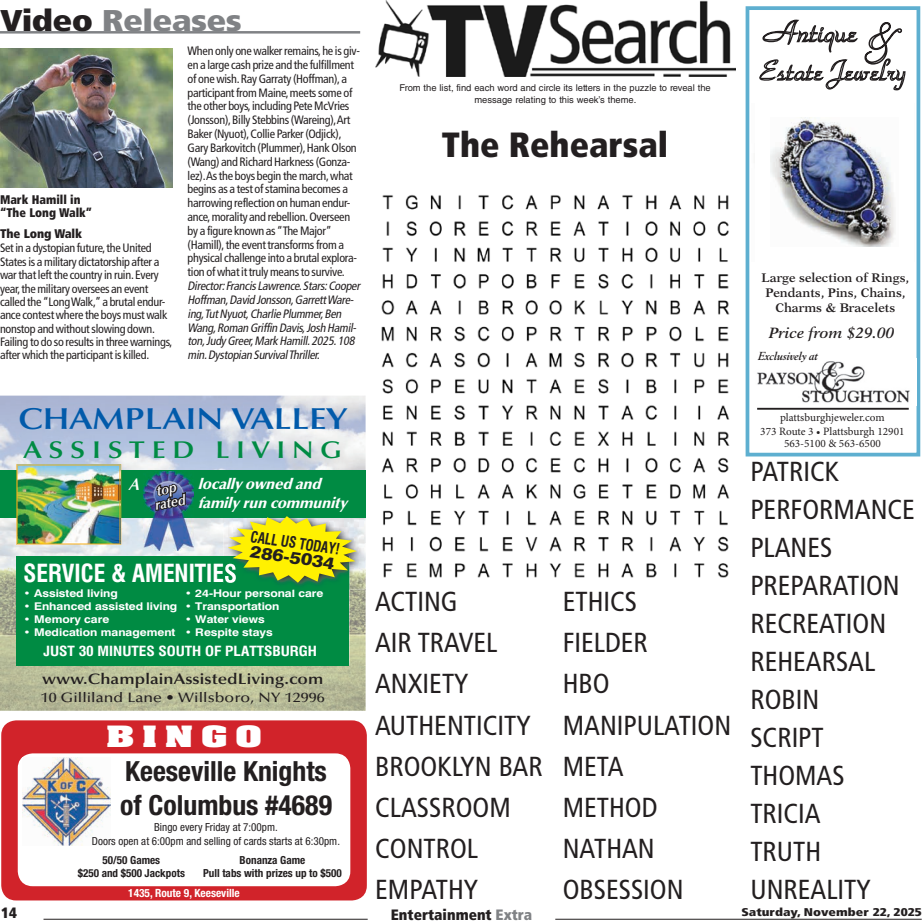
<style>
.page{position:relative;width:923px;height:923px;background:#fff}
.page>*{position:absolute;margin:0;border:0;box-sizing:border-box;transform-origin:0 0}
.t1{font:900 condensed 35px "Frutiger LT Std";color:#231f20}
.t2{font:600 30.38px "Optima LT Std";color:#015aaa;scale:1.16 1}
.t3{font:900 condensed 30px "Frutiger LT Std";letter-spacing:-.02em;color:#808285;scale:1.2 1}
.t4{font:700 condensed 27.75px/33.4px "Helvetica Neue LT Std";color:#231f20}
.t5{font:condensed 27.5px/41.1px "Frutiger LT Std";color:#231f20}
.t6{font:700 25px "Aachen Std";letter-spacing:.2em;color:#fff;scale:1.5 1}
.t7{font:700 condensed 24.25px "Swiss 721 BT";color:#fff}
.t8{font:600 24.25px "Optima LT Std";letter-spacing:.24em;color:#008b43;scale:1.16 1}
.t9{font:700 18.75px/21.9px "Times";color:#231f20;text-align:center;scale:.87 1}
.t10{font:700 17.5px/21px "Helvetica LT Std";color:#231f20;text-align:center}
.t11{font:800 16.75px "Swiss 721 BT";color:#231f20;scale:1.15 1}
.t12{font:italic 600 16.75px "Optima LT Std";color:#fff;scale:.95 1}
.t13{font:italic 900 15.25px/18.2px "Optima LT Std";color:#fff}
.t14{font:600 15.25px "Optima LT Std";letter-spacing:.005em;color:#231f20;scale:1.16 1}
.t15{font:700 condensed 15.25px "Swiss 721 BT";color:#231f20;scale:.89 1}
.t16{font:900 condensed 15px "Frutiger LT Std";color:#231f20}
.t17{font:italic 600 15px "New Aster LT Std";color:#231f20}
.t18{font:italic 600 14.25px/13.8px "Optima LT Std";color:#fff;text-align:center;scale:.92 1}
.t19{font:500 13.62px "Optima LT Std";letter-spacing:.005em;color:#231f20;scale:1.16 1}
.t20{font:700 condensed 13.62px "Swiss 721 BT";color:#fff;scale:1.14 1}
.t21{font:600 12.5px/15px "New Aster LT Std";color:#231f20;text-align:center}
.t22{font:900 condensed 12.5px/13.4px "Frutiger LT Std";color:#231f20;scale:.95 1}
.t23{font:900 condensed 12.5px "Frutiger LT Std";color:#231f20}
.t24{font:condensed 12.12px/13.8px "Frutiger LT Std";letter-spacing:-.02em;color:#231f20}
.t25{font:italic condensed 12.12px/13.8px "Frutiger LT Std";color:#231f20}
.t26{font:italic 700 11.5px "Goudy";color:#231f20;scale:.9 1}
.t27{font:700 condensed 11.38px "Helvetica Neue LT Std";color:#fff}
.t28{font:11.25px/13px "Minion Pro";color:#231f20;text-align:center}
.t29{font:900 condensed 11.25px "Frutiger LT Std";color:#231f20;scale:1.2 1}
.t30{font:condensed 11.12px/13.4px "Helvetica Neue LT Std";color:#231f20;text-align:center}
.t31{font:700 condensed 11.12px/13.4px "Helvetica Neue LT Std";color:#231f20;text-align:center}
.t32{font:700 10.62px "Swiss 721 BT";color:#fff;scale:1.16 1}
.t33{font:9.38px/11.2px "Helvetica LT Std";color:#231f20;text-align:center}
.s1{color:#231f20}
.s2{color:#808285}
</style>
<div class="page">
<hr style="left:43px;top:918px;width:325px;height:1px;background:#231f20">
<hr style="left:555px;top:918px;width:366px;height:1px;background:#231f20">
<img style="left:381px;top:194px;width:349px;height:384px">
<img style="left:375px;top:0;width:360px;height:77px">
<hr style="left:0;top:31px;width:360px;height:3px;background:#808285">
<img style="left:0;top:48px;width:172px;height:139px">
<svg style="left:920px;top:6px;width:1px;height:446px"></svg>
<div style="left:745px;top:6px;width:175px;height:450px;border:4px solid #5eafd0"></div>
<img style="left:757px;top:358px;width:159px;height:47px">
<hr style="left:757px;top:408px;width:151px;height:1px;background:#231f20">
<svg style="left:759px;top:19px;width:147px;height:72px"></svg>
<img style="left:770px;top:117px;width:125px;height:129px">
<img style="left:0;top:395px;width:365px;height:315px">
<div style="left:0;top:470px;width:365px;height:48px;background:#008b43"></div>
<img style="left:16px;top:464px;width:105px;height:80px">
<img style="left:143px;top:472px;width:50px;height:79px">
<svg style="left:154px;top:478px;width:33px;height:47px;background:#414d7a"></svg>
<div style="left:16px;top:556px;width:333px;height:109px;background:#008b43"></div>
<img style="left:223px;top:518px;width:142px;height:71px">
<img style="left:223px;top:556px;width:126px;height:33px">
<img style="left:223px;top:563px;width:13px;height:20px">
<svg style="left:228px;top:516px;width:129px;height:66px;background:#ccd638"></svg>
<div style="left:1px;top:720px;width:366px;height:180px;background:#d1232a;border-radius:15px"></div>
<div style="left:18px;top:753px;width:332px;height:133px;background:#fff;border-radius:15px"></div>
<img style="left:23px;top:757px;width:87px;height:88px">
<h3 class="t3" style="left:0;top:2px;width:203px"><span class="s1">Video</span> Releases</h3>
<p class="t22" style="left:0;top:193px;width:99px">Mark Hamill in “The Long Walk”</p>
<p class="t23" style="left:0;top:226px;width:84px">The Long Walk</p>
<p class="t24" style="left:0;top:241px;width:174px;line-height:13.4px">Set in a dystopian future, the United States is a military dictatorship after a war that left the country in ruin. Every year, the military oversees an event called the “Long Walk,” a brutal endur&shy;ance contest where the boys must walk nonstop and without slowing down.<br>Failing to do so results in three warnings, after which the participant is killed.</p>
<p class="t24" style="left:188px;top:44px;width:174px">When only one walker remains, he is giv&shy;en a large cash prize and the fulfillment of one wish. Ray Garraty (Hoffman), a participant from Maine, meets some of the other boys, including Pete McVries (Jonsson), Billy Stebbins (Wareing), Art Baker (Nyuot), Collie Parker (Odjick), Gary Barkovitch (Plummer), Hank Olson (Wang) and Richard Harkness (Gonza&shy;lez). As the boys begin the march, what begins as a test of stamina becomes a harrowing reflection on human endur&shy;ance, morality and rebellion. Overseen by a figure known as “The Major” (Hamill), the event transforms from a physical challenge into a brutal explora&shy;tion of what it truly means to survive.</p>
<p class="t25" style="left:188px;top:279px;width:176px">Director:FrancisLawrence.Stars:Cooper Hoffman,David Jonsson,GarrettWare&shy;ing,TutNyuot,CharliePlummer,Ben Wang,Roman Griffin Davis,Josh Hamil&shy;ton,Judy Greer,MarkHamill.2025.108 min.Dystopian SurvivalThriller.</p>
<p class="t33" style="left:399px;top:82px;width:313px">From the list, find each word and circle its letters in the puzzle to reveal the message relating to this week’s theme.</p>
<h1 class="t1" style="left:442px;top:124px;width:228px">The Rehearsal</h1>
<h2 class="t2" style="left:18px;top:401px;width:285px">CHAMPLAIN VALLEY</h2>
<h3 class="t8" style="left:23px;top:436px;width:276px">ASSISTED LIVING</h3>
<h3 class="t12" style="left:128px;top:474px;width:18px">A</h3>
<p class="t18" style="left:151px;top:485px;width:35px;rotate:-11deg">top rated</p>
<p class="t13" style="left:198px;top:475px;width:151px">locally owned and family run community</p>
<p class="t15" style="left:252px;top:527px;width:102px;rotate:8deg">CALL US TODAY!</p>
<h3 class="t11" style="left:251px;top:541px;width:75px;rotate:8deg">286-5034</h3>
<h3 class="t7" style="left:24px;top:559px;width:215px">SERVICE &amp; AMENITIES</h3>
<p class="t32" style="left:24px;top:587px;width:83px">• Assisted living</p>
<p class="t32" style="left:24px;top:600px;width:134px">• Enhanced assisted living</p>
<p class="t32" style="left:24px;top:612px;width:75px">• Memory care</p>
<p class="t32" style="left:24px;top:625px;width:132px">• Medication management</p>
<p class="t32" style="left:185px;top:587px;width:121px">• 24-Hour personal care</p>
<p class="t32" style="left:185px;top:600px;width:83px">• Transportation</p>
<p class="t32" style="left:185px;top:612px;width:70px">• Water views</p>
<p class="t32" style="left:185px;top:625px;width:77px">• Respite stays</p>
<p class="t20" style="left:43px;top:643px;width:241px">JUST 30 MINUTES SOUTH OF PLATTSBURGH</p>
<p class="t14" style="left:42px;top:670px;width:244px">www.ChamplainAssistedLiving.com</p>
<p class="t19" style="left:41px;top:689px;width:246px">10 Gilliland Lane • Willsboro, NY 12996</p>
<h3 class="t6" style="left:106px;top:718px;width:106px">BINGO</h3>
<h3 class="t4" style="left:120px;top:754px;width:213px">Keeseville Knights of Columbus #4689</h3>
<p class="t30" style="left:92px;top:820px;width:249px">Bingo every Friday at 7:00pm.<br>Doors open at 6:00pm and selling of cards starts at 6:30pm.</p>
<h3 class="t10" style="left:100px;top:782px;width:179px">Knights of Columbus<br>2 x 2</h3>
<p class="t31" style="left:78px;top:853px;width:109px">50/50 Games<br>$250 and $500 Jackpots</p>
<p class="t31" style="left:203px;top:853px;width:140px">Bonanza Game<br>Pull tabs with prizes up to $500</p>
<p class="t27" style="left:128px;top:885px;width:113px">1435, Route 9, Keeseville</p>
<h3 class="t5" style="left:375px;top:581px;width:169px">ACTING<br>AIR TRAVEL<br>ANXIETY<br>AUTHENTICITY<br>BROOKLYN BAR<br>CLASSROOM<br>CONTROL<br>EMPATHY</h3>
<h3 class="t5" style="left:562px;top:581px;width:170px">ETHICS<br>FIELDER<br>HBO<br>MANIPULATION<br>META<br>METHOD<br>NATHAN<br>OBSESSION</h3>
<p class="t21" style="left:761px;top:270px;width:149px">Large selection of Rings,<br>Pendants, Pins, Chains,<br>Charms &amp; Bracelets</p>
<p class="t17" style="left:768px;top:324px;width:127px">Price from $29.00</p>
<h3 class="t9" style="left:755px;top:270px;width:179px">Rings, Pendants, Pins,<br>Chains, Charms &amp;<br>Bracelets</h3>
<p class="t26" style="left:757px;top:348px;width:71px">Exclusively at</p>
<p class="t28" style="left:760px;top:411px;width:146px">plattsburghjeweler.com<br>373 Route 3 • Plattsburgh 12901<br>563-5100 &amp; 563-6500</p>
<h3 class="t5" style="left:750px;top:452px;width:166px;line-height:38px">PATRICK<br>PERFORMANCE<br>PLANES<br>PREPARATION<br>RECREATION<br>REHEARSAL<br>ROBIN<br>SCRIPT<br>THOMAS<br>TRICIA<br>TRUTH<br>UNREALITY</h3>
<p class="t16" style="left:1px;top:903px;width:17px">14</p>
<p class="t16" style="left:391px;top:905px;width:143px">Entertainment <span class="s2">Extra</span></p>
<p class="t29" style="left:741px;top:905px;width:152px">Saturday, November 22, 2025</p>
</div>
